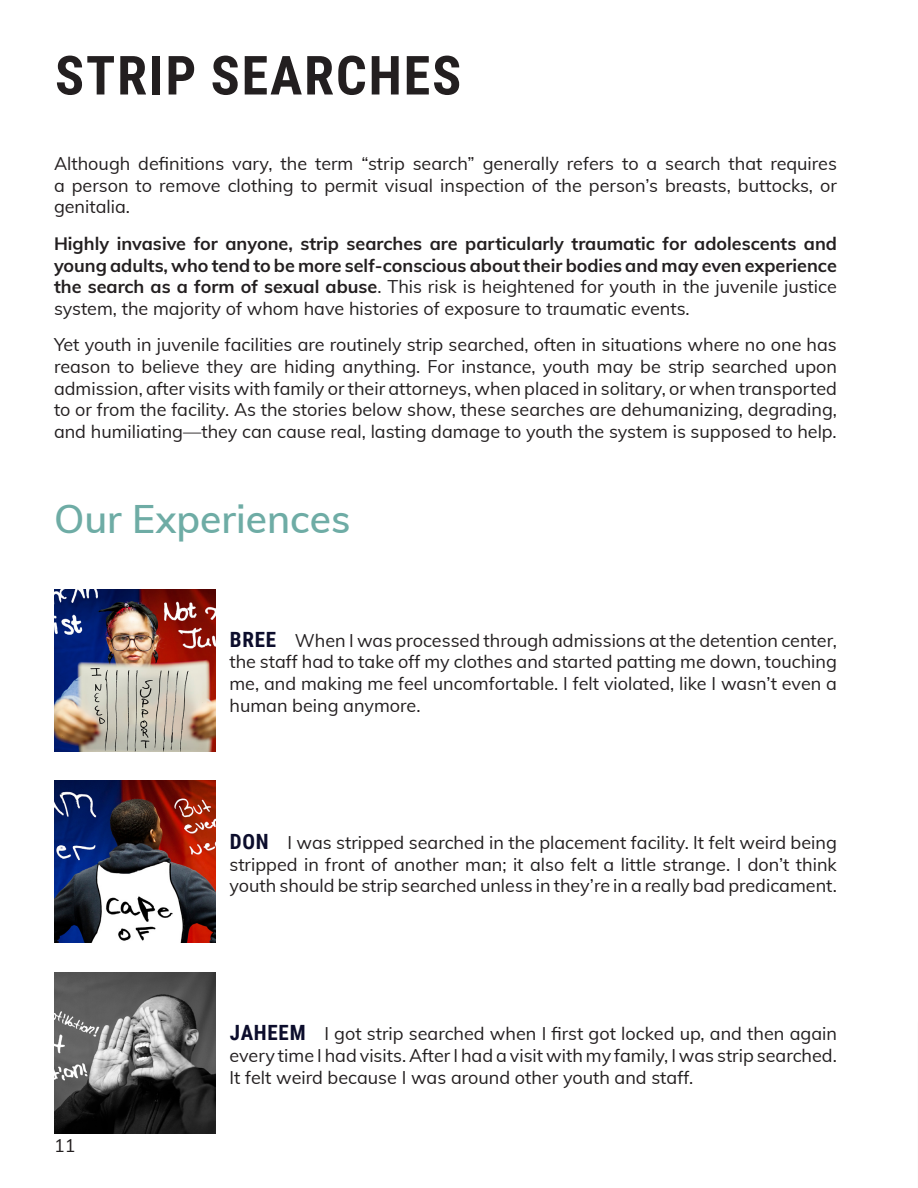
<style>
.page{position:relative;width:918px;height:1188px;background:#fff}
.page>*{position:absolute;margin:0;border:0;box-sizing:border-box;transform-origin:0 0}
.Header1{font:700 54px "Roboto Condensed";letter-spacing:.035em;color:#231f20}
.Header2{font:600 39px "Muli";color:#6eaca5}
.Header3{font:18px/21.6px "Muli";color:#231f20;text-align:justify}
.t1{font:700 18px/21.6px "Muli";color:#231f20;text-align:justify}
.s1{font-weight:400}
.s2{font-family:"Roboto Condensed";font-weight:700;font-size:21px;color:#0c0d2c}
</style>
<div class="page">
<img style="left:54px;top:781px;width:162px;height:162px">
<img style="left:54px;top:972px;width:162px;height:162px">
<img style="left:54px;top:589px;width:162px;height:162px">
<p class="Header1" style="left:55px;top:37px;width:408px">STRIP SEARCHES</p>
<p class="Header3" style="left:54px;top:152px;width:785px">Although definitions vary, the term “strip search” generally refers to a search that requires a person to remove clothing to permit visual inspection of the person’s breasts, buttocks, or genitalia.</p>
<p class="t1" style="left:54px;top:232px;width:785px">Highly invasive for anyone, strip searches are particularly traumatic for adolescents and young adults, who tend to be more self-conscious about their bodies and may even experience the search as a form of sexual abuse<span class="s1">. This risk is heightened for youth in the juvenile justice system, the majority of whom have histories of exposure to traumatic events.</span></p>
<p class="Header3" style="left:54px;top:333px;width:785px">Yet youth in juvenile facilities are routinely strip searched, often in situations where no one has reason to believe they are hiding anything. For instance, youth may be strip searched upon admission, after visits with family or their attorneys, when placed in solitary, or when transported to or from the facility. As the stories below show, these searches are dehumanizing, degrading, and humiliating—they can cause real, lasting damage to youth the system is supposed to help.</p>
<p class="Header2" style="left:54px;top:491px;width:298px">Our Experiences</p>
<p class="Header3" style="left:230px;top:629px;width:609px"><span class="s2">BREE</span> When I was processed through admissions at the detention center, the staff had to take off my clothes and started patting me down, touching me, and making me feel uncomfortable. I felt violated, like I wasn’t even a human being anymore.</p>
<p class="Header3" style="left:230px;top:831px;width:609px"><span class="s2">DON</span> I was stripped searched in the placement facility. It felt weird being stripped in front of another man; it also felt a little strange. I don’t think youth should be strip searched unless in they’re in a really bad predicament.</p>
<p class="Header3" style="left:54px;top:1134px;width:23px">11</p>
<p class="Header3" style="left:230px;top:1022px;width:609px"><span class="s2">JAHEEM</span> I got strip searched when I first got locked up, and then again every time I had visits. After I had a visit with my family, I was strip searched.<br>It felt weird because I was around other youth and staff.</p>
</div>
